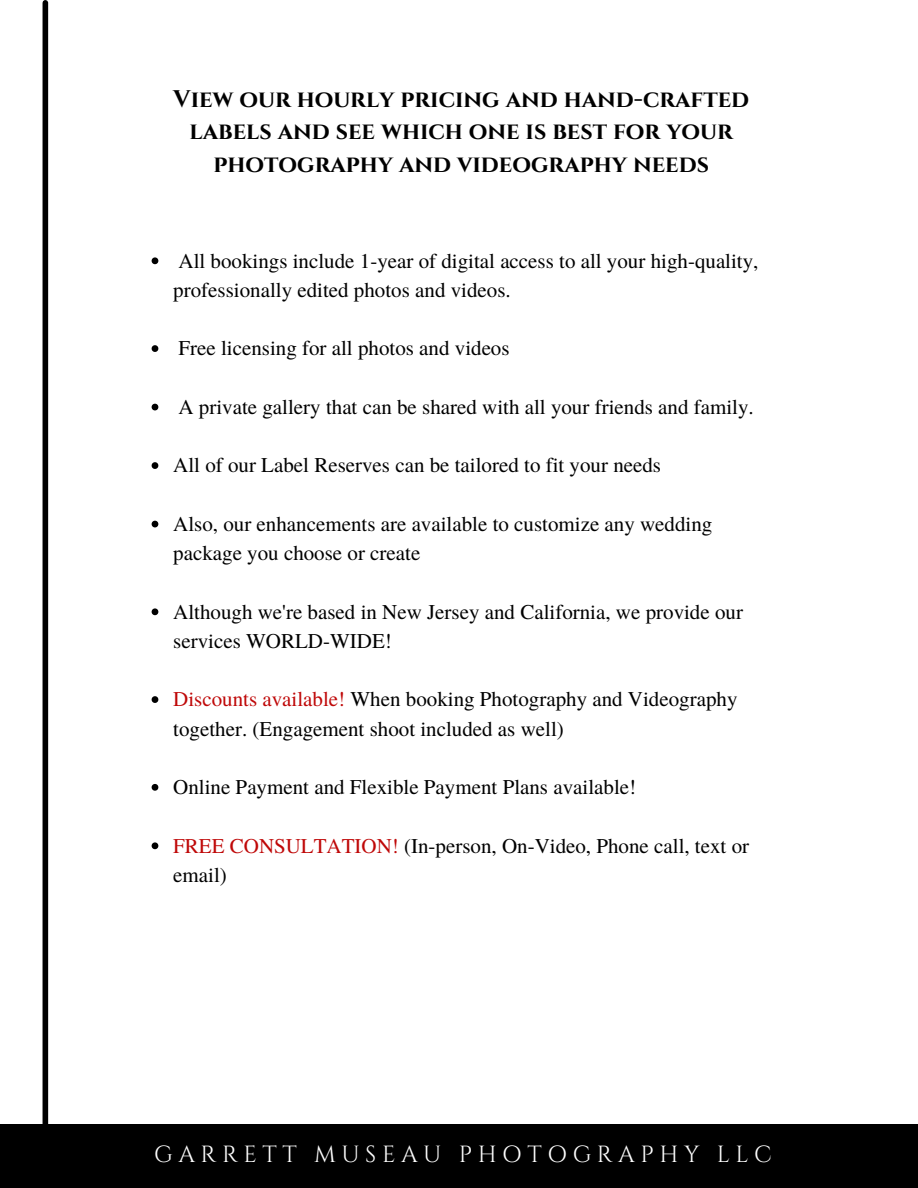
<style>
.page{position:relative;width:918px;height:1188px;background:#fff}
.page>*{position:absolute;margin:0;border:0;box-sizing:border-box;transform-origin:0 0}
.t1{font:700 24px/32.7px "Cinzel";color:#000;text-align:center}
.t2{font:23.4px "Cinzel";letter-spacing:.24em;color:#fff}
.t3{font:21px/29.2px "Te X Gyre Termes";color:#000}
.s1{color:#bf0808}
</style>
<div class="page">
<svg style="left:152px;top:257px;width:6px;height:7px"></svg>
<svg style="left:152px;top:345px;width:6px;height:7px"></svg>
<svg style="left:152px;top:404px;width:6px;height:6px"></svg>
<svg style="left:152px;top:462px;width:6px;height:7px"></svg>
<svg style="left:152px;top:521px;width:6px;height:6px"></svg>
<svg style="left:152px;top:608px;width:6px;height:7px"></svg>
<svg style="left:152px;top:696px;width:6px;height:7px"></svg>
<svg style="left:152px;top:784px;width:6px;height:7px"></svg>
<svg style="left:152px;top:842px;width:6px;height:7px"></svg>
<div style="left:43px;top:3px;width:5px;height:1185px;background:#000"></div>
<div style="left:0;top:1124px;width:918px;height:64px;background:#000"></div>
<h2 class="t1" style="left:173px;top:83px;width:578px">View our hourly pricing and hand-crafted labels and see which one is best for your photography and videography needs</h2>
<p class="t3" style="left:173px;top:245px;width:587px">All bookings include 1-year of digital access to all your high-quality, professionally edited photos and videos.</p>
<p class="t3" style="left:179px;top:333px;width:333px">Free licensing for all photos and videos</p>
<p class="t3" style="left:179px;top:391px;width:577px">A private gallery that can be shared with all your friends and family.</p>
<p class="t3" style="left:173px;top:450px;width:489px">All of our Label Reserves can be tailored to fit your needs</p>
<p class="t3" style="left:173px;top:508px;width:541px">Also, our enhancements are available to customize any wedding package you choose or create</p>
<p class="t3" style="left:173px;top:596px;width:571px">Although we're based in New Jersey and California, we provide our services WORLD-WIDE!</p>
<p class="t3" style="left:173px;top:684px;width:566px"><span class="s1">Discounts available!</span> When booking Photography and Videography together. (Engagement shoot included as well)</p>
<p class="t3" style="left:173px;top:771px;width:464px">Online Payment and Flexible Payment Plans available!</p>
<p class="t3" style="left:173px;top:830px;width:577px"><span class="s1">FREE CONSULTATION!</span> (In-person, On-Video, Phone call, text or email)</p>
<p class="t2" style="left:154px;top:1139px;width:619px">GARRETT MUSEAU PHOTOGRAPHY LLC</p>
</div>
